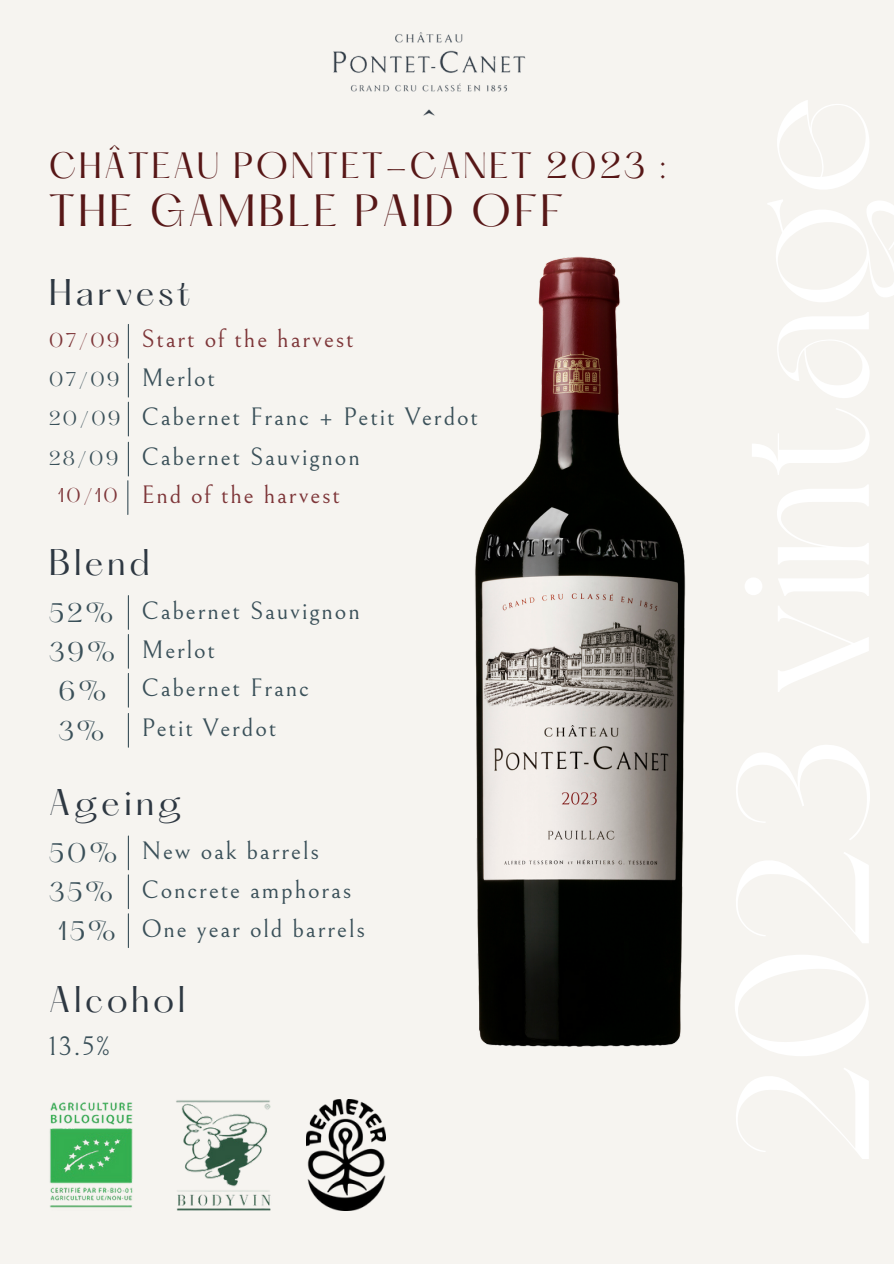
<style>
.page{position:relative;width:894px;height:1264px;background:#fff}
.page>*{position:absolute;margin:0;border:0;box-sizing:border-box;transform-origin:0 0}
.t1{font:39.45px "Hatton";letter-spacing:.07em;color:#571717}
.t2{font:32.4px "Hatton";letter-spacing:.105em;color:#2e3842}
.t3{font:31.95px "Hatton";letter-spacing:.07em;color:#571717}
.t4{font:26.4px "Bellefair";color:#3a5059}
.t5{font:24.9px "Bellefair";letter-spacing:.07em;color:#3a5059}
.t6{font:24.9px "Bellefair";letter-spacing:.07em;color:#7e3639}
.t7{font:23.4px "Hatton";letter-spacing:.105em;color:#3a5059}
.t8{font:17.4px "Hatton";letter-spacing:.105em;color:#3a5059}
.t9{font:17.4px "Hatton";letter-spacing:.105em;color:#7e3639}
</style>
<div class="page">
<div style="left:0;top:0;width:893px;height:1263px;background:#f6f4f0"></div>
<img style="left:475px;top:256px;width:211px;height:791px">
<img style="left:333px;top:32px;width:193px;height:84px">
<hr style="left:128px;top:595px;width:1px;height:34px;background:#3a5059">
<hr style="left:128px;top:634px;width:1px;height:34px;background:#3a5059">
<hr style="left:128px;top:673px;width:1px;height:34px;background:#3a5059">
<hr style="left:128px;top:713px;width:1px;height:34px;background:#3a5059">
<hr style="left:128px;top:836px;width:1px;height:33px;background:#3a5059">
<hr style="left:128px;top:875px;width:1px;height:33px;background:#3a5059">
<hr style="left:128px;top:913px;width:1px;height:34px;background:#3a5059">
<img style="left:176px;top:1100px;width:95px;height:110px">
<img style="left:49px;top:1102px;width:84px;height:106px">
<img style="left:307px;top:1099px;width:78px;height:111px">
<hr style="left:128px;top:324px;width:1px;height:34px;background:#3a5059">
<hr style="left:128px;top:363px;width:1px;height:34px;background:#3a5059">
<hr style="left:128px;top:402px;width:1px;height:34px;background:#3a5059">
<hr style="left:128px;top:442px;width:1px;height:34px;background:#3a5059">
<hr style="left:127px;top:481px;width:1px;height:33px;background:#3a5059">
<h5 class="t3" style="left:49px;top:151px;width:619px">CHÂTEAU PONTET-CANET 2023 :</h5>
<h5 class="t1" style="left:49px;top:192px;width:516px">THE GAMBLE PAID OFF</h5>
<p class="t2" style="left:49px;top:277px;width:143px">Harvest</p>
<h5 class="t9" style="left:49px;top:332px;width:72px">07/09</h5>
<h6 class="t6" style="left:141px;top:325px;width:214px">Start of the harvest</h6>
<h5 class="t8" style="left:49px;top:371px;width:72px">07/09</h5>
<h6 class="t5" style="left:141px;top:364px;width:75px">Merlot</h6>
<h4 class="t8" style="left:49px;top:410px;width:73px">20/09</h4>
<h5 class="t5" style="left:141px;top:403px;width:338px">Cabernet Franc + Petit Verdot</h5>
<p class="t8" style="left:49px;top:450px;width:71px">28/09</p>
<p class="t5" style="left:141px;top:444px;width:220px">Cabernet Sauvignon</p>
<p class="t9" style="left:58px;top:487px;width:62px">10/10</p>
<h1 class="t6" style="left:141px;top:481px;width:200px">End of the harvest</h1>
<h5 class="t2" style="left:49px;top:547px;width:102px">Blend</h5>
<p class="t7" style="left:49px;top:601px;width:66px">52%</p>
<h5 class="t5" style="left:141px;top:597px;width:220px">Cabernet Sauvignon</h5>
<p class="t7" style="left:49px;top:640px;width:68px">39%</p>
<h5 class="t5" style="left:141px;top:636px;width:75px">Merlot</h5>
<p class="t7" style="left:58px;top:679px;width:50px">6%</p>
<h4 class="t5" style="left:141px;top:674px;width:169px">Cabernet Franc</h4>
<h5 class="t7" style="left:58px;top:719px;width:48px">3%</h5>
<h6 class="t5" style="left:141px;top:714px;width:136px">Petit Verdot</h6>
<h5 class="t2" style="left:49px;top:787px;width:134px">Ageing</h5>
<h6 class="t7" style="left:49px;top:842px;width:71px">50%</h6>
<h5 class="t5" style="left:141px;top:837px;width:179px">New oak barrels</h5>
<h6 class="t7" style="left:49px;top:880px;width:66px">35%</h6>
<h5 class="t5" style="left:141px;top:876px;width:212px">Concrete amphoras</h5>
<h6 class="t7" style="left:58px;top:919px;width:60px">15%</h6>
<h4 class="t5" style="left:141px;top:915px;width:225px">One year old barrels</h4>
<h6 class="t2" style="left:49px;top:984px;width:138px">Alcohol</h6>
<h5 class="t4" style="left:49px;top:1031px;width:62px">13.5%</h5>
</div>
